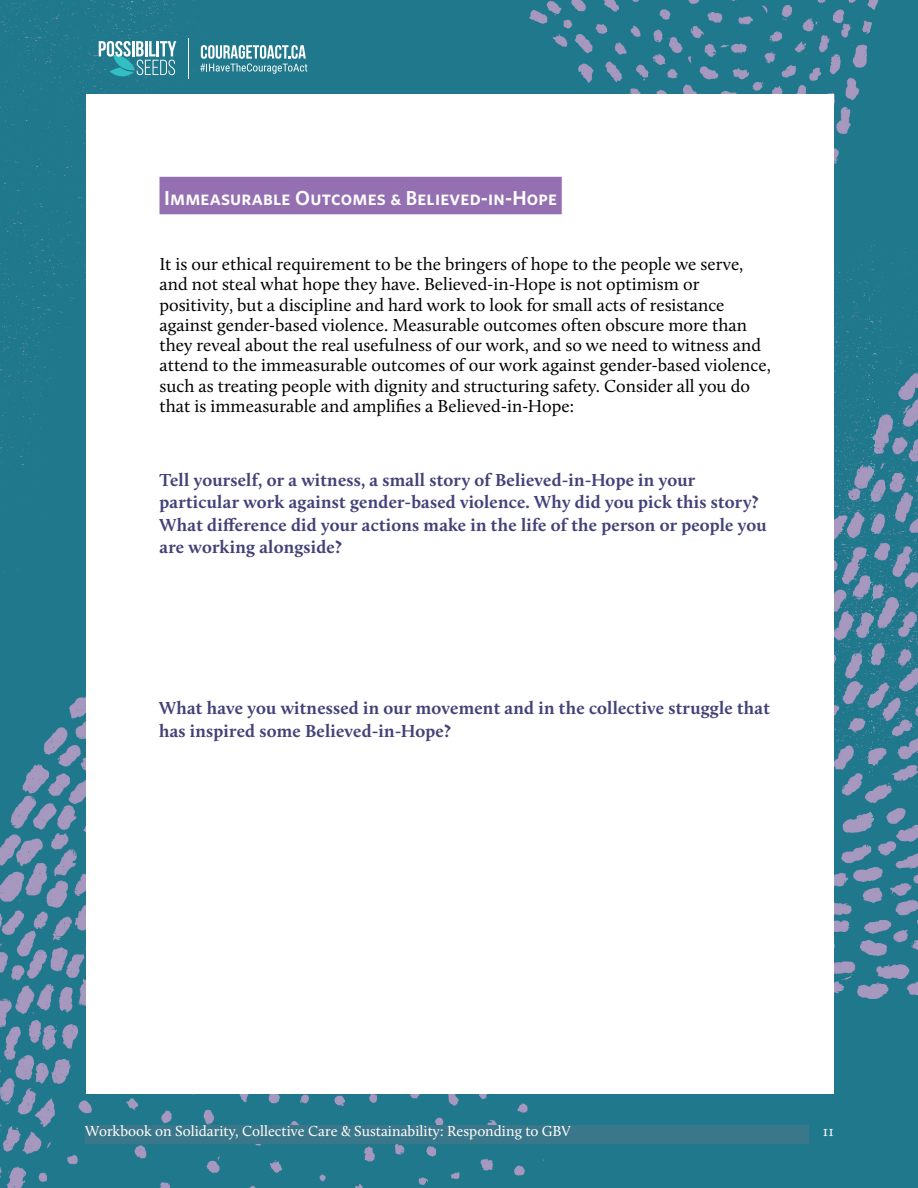
<style>
.page{position:relative;width:918px;height:1188px;background:#fff}
.page>*{position:absolute;margin:0;border:0;box-sizing:border-box;transform-origin:0 0}
.t1{font:20.25px "Whitney HTF Semi Bold SC";letter-spacing:.01em;color:#fff}
.t2{font:18px/20.2px "Calluna";color:#000}
.t3{font:700 18px/22.5px "Calluna";letter-spacing:.01em;color:#434278}
.t4{font:15px "Calluna";color:#fff}
</style>
<div class="page">
<img style="left:0;top:0;width:918px;height:1188px">
<div style="left:85px;top:1125px;width:724px;height:18px;background:#3b778a"></div>
<div style="left:86px;top:94px;width:748px;height:1000px;background:#fff"></div>
<div style="left:160px;top:177px;width:402px;height:37px;background:#946fb2"></div>
<svg style="left:99px;top:41px;width:77px;height:35px"></svg>
<svg style="left:200px;top:45px;width:107px;height:29px;background:#68a3b1"></svg>
<hr style="left:188px;top:38px;width:1px;height:41px;background:#fff">
<p class="t1" style="left:164px;top:185px;width:394px">Immeasurable Outcomes &amp; Believed-in-Hope</p>
<p class="t2" style="left:160px;top:254px;width:613px">It is our ethical requirement to be the bringers of hope to the people we serve, and not steal what hope they have. Believed-in-Hope is not optimism or positivity, but a discipline and hard work to look for small acts of resistance against gender-based violence. Measurable outcomes often obscure more than they reveal about the real usefulness of our work, and so we need to witness and attend to the immeasurable outcomes of our work against gender-based violence, such as treating people with dignity and structuring safety. Consider all you do that is immeasurable and amplifies a Believed-in-Hope:</p>
<p class="t3" style="left:160px;top:468px;width:609px">Tell yourself, or a witness, a small story of Believed-in-Hope in your particular work against gender-based violence. Why did you pick this story?<br>What difference did your actions make in the life of the person or people you are working alongside?</p>
<p class="t3" style="left:159px;top:697px;width:613px">What have you witnessed in our movement and in the collective struggle that has inspired some Believed-in-Hope?</p>
<p class="t4" style="left:85px;top:1122px;width:487px">Workbook on Solidarity, Collective Care &amp; Sustainability: Responding to GBV</p>
<p class="t4" style="left:823px;top:1122px;width:13px">11</p>
</div>
